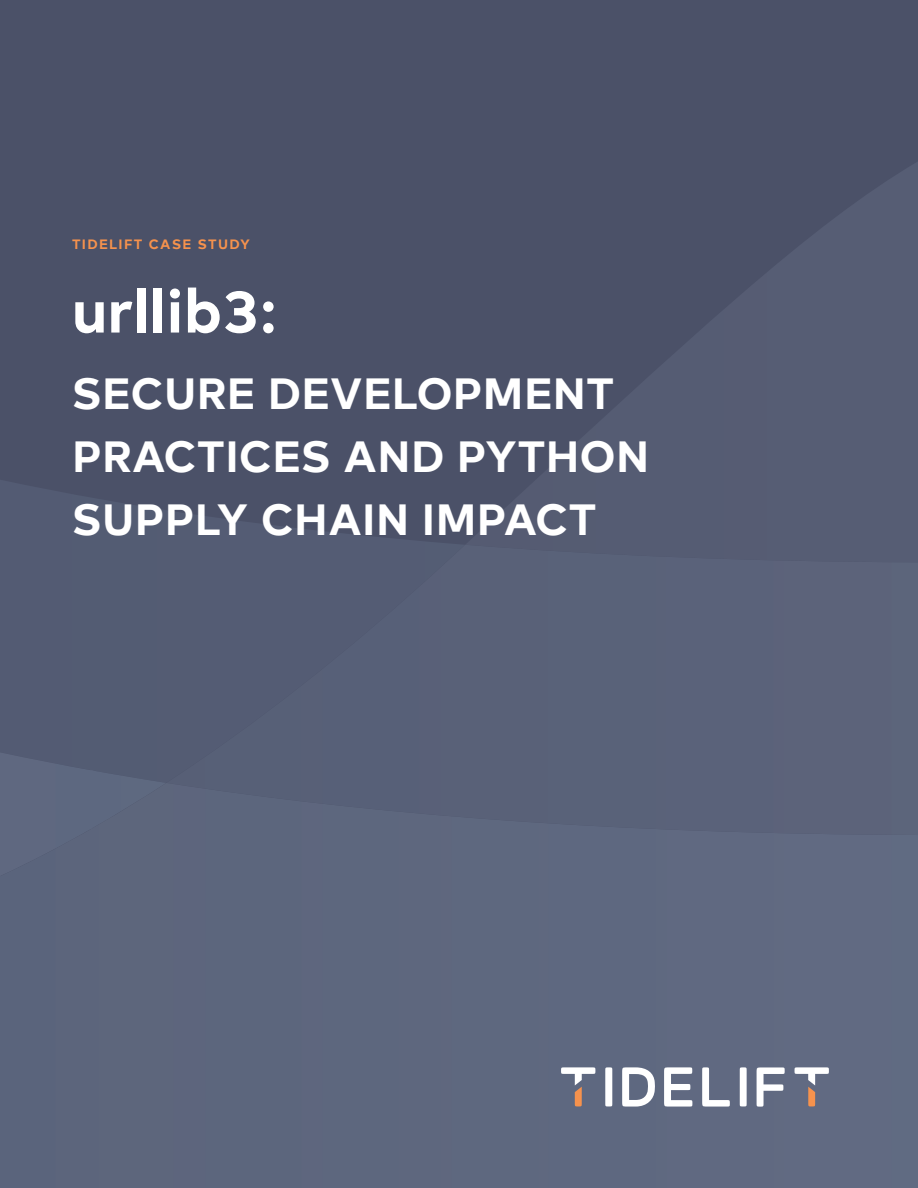
<style>
.page{position:relative;width:918px;height:1188px;background:#4b5168}
.page>*{position:absolute;margin:0;border:0;box-sizing:border-box;transform-origin:0 0}
.t1{font:700 60px "Typold";letter-spacing:.01em;color:#fff}
.t2{font:700 43.5px/63px "Typold";letter-spacing:.01em;color:#fff}
.t3{font:700 13.5px "Typold";letter-spacing:.1em;color:#f6924d}
</style>
<div class="page">
<svg style="left:0;top:480px;width:457px;height:290px"></svg>
<img style="left:0;top:752px;width:93px;height:104px">
<img style="left:90px;top:770px;width:76px;height:13px">
<svg style="left:553px;top:162px;width:365px;height:383px"></svg>
<div style="left:166px;top:545px;width:752px;height:238px;background:#596178"></div>
<div style="left:38px;top:783px;width:880px;height:405px;background:#5e677e"></div>
<div style="left:0;top:856px;width:41px;height:332px;background:#5a647c"></div>
<div style="left:605px;top:1067px;width:7px;height:40px;background:#fff;border-radius:3px"></div>
<svg style="left:622px;top:1067px;width:33px;height:40px"></svg>
<svg style="left:664px;top:1067px;width:28px;height:40px"></svg>
<svg style="left:702px;top:1067px;width:28px;height:40px"></svg>
<div style="left:740px;top:1067px;width:7px;height:40px;background:#fff;border-radius:3px"></div>
<svg style="left:757px;top:1067px;width:28px;height:40px"></svg>
<div style="left:561px;top:1067px;width:34px;height:7px;background:#fff;border-radius:3px"></div>
<svg style="left:575px;top:1087px;width:7px;height:19px"></svg>
<div style="left:795px;top:1067px;width:34px;height:7px;background:#fff;border-radius:3px"></div>
<svg style="left:808px;top:1087px;width:7px;height:19px"></svg>
<p class="t3" style="left:72px;top:233px;width:180px">TIDELIFT CASE STUDY</p>
<h1 class="t1" style="left:72px;top:262px;width:207px">urllib3:</h1>
<p class="t2" style="left:72px;top:358px;width:579px">SECURE DEVELOPMENT<br>PRACTICES AND PYTHON<br>SUPPLY CHAIN IMPACT</p>
</div>
